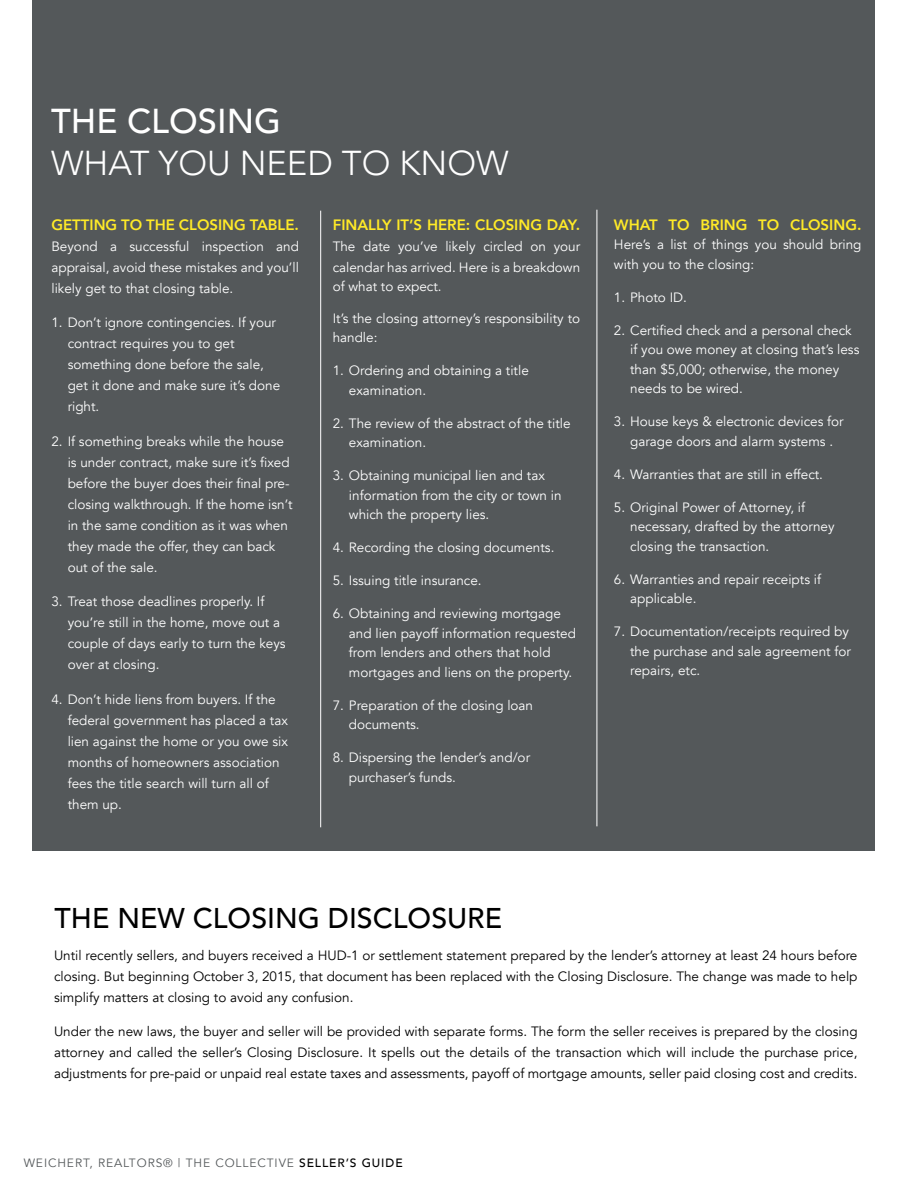
<style>
.page{position:relative;width:918px;height:1188px;background:#fff}
.page>*{position:absolute;margin:0;border:0;box-sizing:border-box;transform-origin:0 0}
.t1{font:300 34.5px "Avenir";color:#fff}
.t2{font:500 34.5px "Avenir";color:#fff}
.t3{font:500 28.5px "Avenir";color:#000}
.t4{font:800 15px "Avenir";color:#ffea27}
.t5{font:13.5px/21px "Avenir";color:#fff}
.t6{font:13.5px/21px "Avenir";color:#000;text-align:justify}
.t7{font:12px "Avenir";letter-spacing:.075em;color:#54585a}
.s1{font-weight:500;color:#000}
</style>
<div class="page">
<div style="left:32px;top:0;width:843px;height:850px;background:#54585a"></div>
<hr style="left:320px;top:211px;width:1px;height:616px;background:#fff">
<hr style="left:597px;top:210px;width:1px;height:616px;background:#fff">
<h1 class="t2" style="left:51px;top:91px;width:232px">THE CLOSING</h1>
<h1 class="t1" style="left:51px;top:142px;width:459px">WHAT YOU NEED TO KNOW</h1>
<p class="t4" style="left:51px;top:213px;width:249px">GETTING TO THE CLOSING TABLE.</p>
<p class="t5" style="left:51px;top:236px;width:249px;text-align:justify">Beyond a successful inspection and appraisal, avoid these mistakes and you’ll likely get to that closing table.</p>
<p class="t5" style="left:68px;top:312px;width:214px;text-indent:-16px">1. Don’t ignore contingencies. If your contract requires you to get something done before the sale, get it done and make sure it’s done right.</p>
<p class="t5" style="left:68px;top:431px;width:226px;text-indent:-16px">2. If something breaks while the house is under contract, make sure it’s fixed before the buyer does their final pre&shy;closing walkthrough. If the home isn’t in the same condition as it was when they made the offer, they can back out of the sale.</p>
<p class="t5" style="left:68px;top:591px;width:220px;text-indent:-16px">3. Treat those deadlines properly. If you’re still in the home, move out a couple of days early to turn the keys over at closing.</p>
<p class="t5" style="left:68px;top:689px;width:222px;text-indent:-16px">4. Don’t hide liens from buyers. If the federal government has placed a tax lien against the home or you owe six months of homeowners association fees the title search will turn all of them up.</p>
<p class="t4" style="left:333px;top:213px;width:249px">FINALLY IT’S HERE: CLOSING DAY.</p>
<p class="t5" style="left:333px;top:236px;width:249px">The date you’ve likely circled on your calendar has arrived. Here is a breakdown</p>
<p class="t5" style="left:333px;top:276px;width:110px">of what to expect.</p>
<p class="t5" style="left:333px;top:308px;width:249px;line-height:19.5px">It’s the closing attorney’s responsibility to handle:</p>
<p class="t5" style="left:349px;top:361px;width:181px;line-height:19.5px;text-indent:-16px">1. Ordering and obtaining a title examination.</p>
<p class="t5" style="left:349px;top:413px;width:223px;line-height:19.5px;text-indent:-16px">2. The review of the abstract of the title examination.</p>
<p class="t5" style="left:349px;top:466px;width:214px;line-height:19.5px;text-indent:-16px">3. Obtaining municipal lien and tax information from the city or town in which the property lies.</p>
<p class="t5" style="left:333px;top:537px;width:223px">4. Recording the closing documents.</p>
<p class="t5" style="left:333px;top:570px;width:150px">5. Issuing title insurance.</p>
<p class="t5" style="left:349px;top:604px;width:228px;line-height:19.5px;text-indent:-16px">6. Obtaining and reviewing mortgage and lien payoff information requested from lenders and others that hold mortgages and liens on the property.</p>
<p class="t5" style="left:349px;top:695px;width:186px;line-height:19.5px;text-indent:-16px">7. Preparation of the closing loan documents.</p>
<p class="t5" style="left:349px;top:748px;width:183px;line-height:19.5px;text-indent:-16px">8. Dispersing the lender’s and/or purchaser’s funds.</p>
<p class="t4" style="left:614px;top:213px;width:249px">WHAT TO BRING TO CLOSING.</p>
<p class="t5" style="left:614px;top:235px;width:249px;line-height:19.5px">Here’s a list of things you should bring with you to the closing:</p>
<p class="t5" style="left:614px;top:287px;width:75px">1. Photo ID.</p>
<p class="t5" style="left:630px;top:320px;width:231px;line-height:19.5px;text-indent:-16px">2. Certified check and a personal check if you owe money at closing that’s less than $5,000; otherwise, the money needs to be wired.</p>
<p class="t5" style="left:614px;top:412px;width:231px;line-height:19.5px;text-align:center">3. House keys &amp; electronic devices for garage doors and alarm systems .</p>
<p class="t5" style="left:614px;top:464px;width:211px">4. Warranties that are still in effect.</p>
<p class="t5" style="left:630px;top:497px;width:206px;line-height:19.5px;text-indent:-16px">5. Original Power of Attorney, if necessary, drafted by the attorney closing the transaction.</p>
<p class="t5" style="left:630px;top:569px;width:192px;line-height:19.5px;text-indent:-16px">6. Warranties and repair receipts if applicable.</p>
<p class="t5" style="left:630px;top:622px;width:222px;line-height:19.5px;text-indent:-16px">7. Documentation/receipts required by the purchase and sale agreement for repairs, etc.</p>
<h2 class="t3" style="left:55px;top:894px;width:449px">THE NEW CLOSING DISCLOSURE</h2>
<p class="t6" style="left:54px;top:945px;width:805px">Until recently sellers, and buyers received a HUD-1 or settlement statement prepared by the lender’s attorney at least 24 hours before closing. But beginning October 3, 2015, that document has been replaced with the Closing Disclosure. The change was made to help simplify matters at closing to avoid any confusion.</p>
<p class="t6" style="left:54px;top:1021px;width:805px">Under the new laws, the buyer and seller will be provided with separate forms. The form the seller receives is prepared by the closing attorney and called the seller’s Closing Disclosure. It spells out the details of the transaction which will include the purchase price, adjustments for pre-paid or unpaid real estate taxes and assessments, payoff of mortgage amounts, seller paid closing cost and credits.</p>
<p class="t7" style="left:24px;top:1155px;width:380px">WEICHERT, REALTORS® | THE COLLECTIVE <span class="s1">SELLER’S GUIDE</span></p>
</div>
